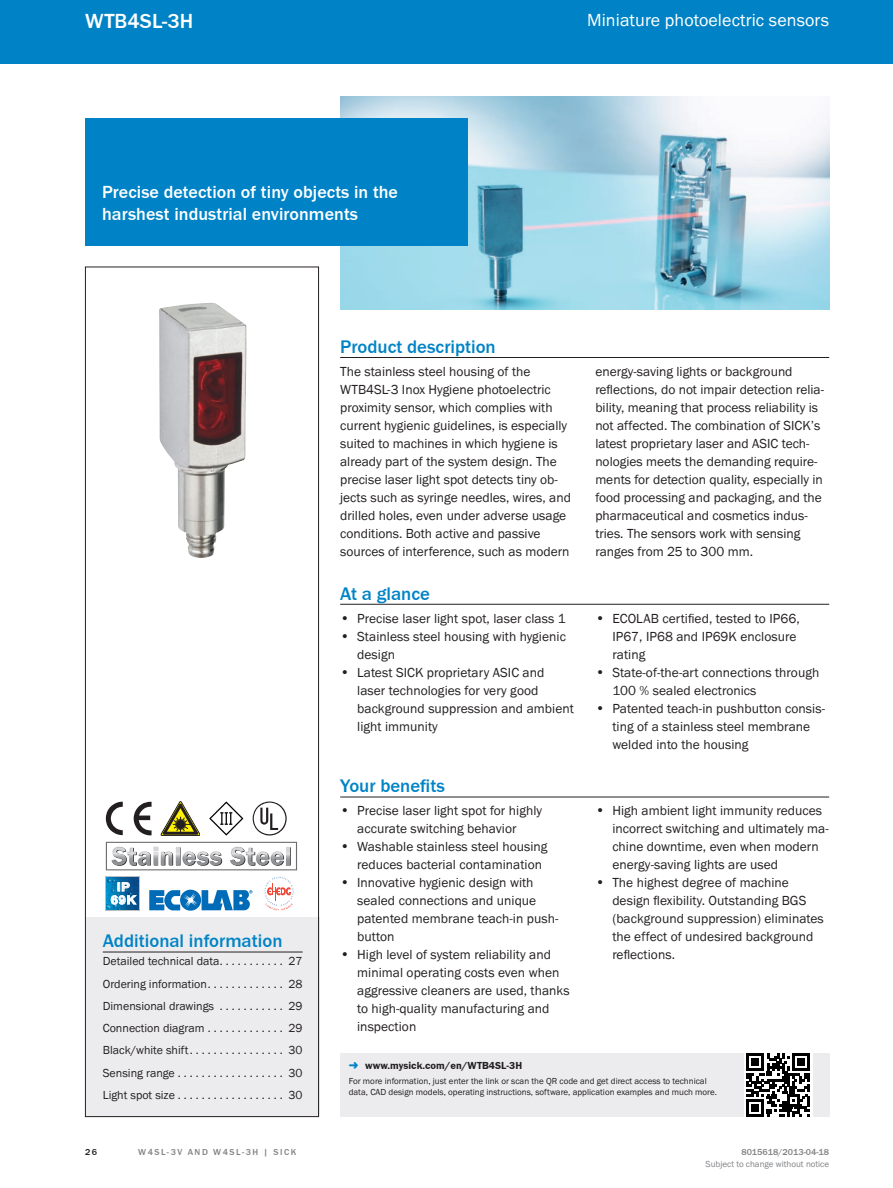
<style>
.page{position:relative;width:893px;height:1188px;background:#fff}
.page>*{position:absolute;margin:0;border:0;box-sizing:border-box;transform-origin:0 0}
.t1{font:500 21px "SICK Franklin";letter-spacing:.005em;color:#fff}
.t2{font:500 18.75px "SICK Franklin";color:#0083c6}
.t3{font:500 18px/21.6px "SICK Franklin";letter-spacing:.005em;color:#fff}
.t4{font:18px "SICK Franklin";letter-spacing:.005em;color:#fff}
.t5{font:13.5px/18px "SICK Franklin";color:#231f20}
.t6{font:12px "SICK Franklin";color:#231f20}
.t7{font:700 11.85px/13px "Arial";color:#fff;text-align:center;scale:1.1 1}
.t8{font:700 10.5px "SICK Franklin";color:#231f20}
.t9{font:9px/10.5px "SICK Franklin";color:#231f20}
.t10{font:9px "SICK Franklin";color:#808285}
.t11{font:500 9px "SICK Franklin";letter-spacing:.17em;color:#808285}
.t12{font:500 9px "SICK Franklin";color:#808285}
.t13{font:500 9px "SICK Franklin";color:#231f20}
.s1{font-size:14.25px}
</style>
<div class="page">
<div style="left:0;top:0;width:893px;height:64px;background:#0083c6"></div>
<hr style="left:340px;top:357px;width:489px;height:1px;background:#231f20">
<hr style="left:340px;top:604px;width:489px;height:1px;background:#231f20">
<hr style="left:340px;top:797px;width:489px;height:1px;background:#231f20">
<img style="left:340px;top:97px;width:489px;height:212px">
<div style="left:85px;top:118px;width:383px;height:127px;background:#0083c6"></div>
<img style="left:159px;top:303px;width:87px;height:255px">
<div style="left:86px;top:917px;width:234px;height:199px;background:#ececee"></div>
<hr style="left:103px;top:952px;width:200px;height:1px;background:#231f20">
<svg style="left:106px;top:802px;width:46px;height:33px"></svg>
<svg style="left:161px;top:802px;width:39px;height:34px"></svg>
<svg style="left:209px;top:802px;width:34px;height:34px"></svg>
<svg style="left:253px;top:802px;width:34px;height:34px"></svg>
<svg style="left:106px;top:842px;width:191px;height:28px"></svg>
<svg style="left:106px;top:877px;width:34px;height:34px"></svg>
<img style="left:107px;top:878px;width:32px;height:32px">
<svg style="left:111px;top:882px;width:26px;height:23px"></svg>
<svg style="left:149px;top:890px;width:104px;height:21px"></svg>
<svg style="left:264px;top:877px;width:30px;height:34px"></svg>
<div style="left:85px;top:267px;width:234px;height:850px;border:1px solid #231f20"></div>
<div style="left:340px;top:1053px;width:489px;height:64px;background:#ececee"></div>
<div style="left:744px;top:1051px;width:68px;height:68px;background:#fff"></div>
<svg style="left:746px;top:1053px;width:64px;height:64px"></svg>
<hr style="left:792px;top:1053px;width:18px;height:3px;background:#000">
<h1 class="t1" style="left:85px;top:8px;width:110px">WTB4SL-3H</h1>
<h3 class="t3" style="left:102px;top:182px;width:298px">Precise detection of tiny objects in the harshest industrial environments</h3>
<h3 class="t4" style="left:587px;top:9px;width:244px">Miniature photoelectric sensors</h3>
<p class="t7" style="left:111px;top:880px;width:25px">IP<br>69K</p>
<h2 class="t2" style="left:103px;top:930px;width:181px">Additional information</h2>
<p class="t6" style="left:103px;top:954px;width:118px">Detailed technical data</p>
<p class="t6" style="left:289px;top:954px;width:16px">27</p>
<p class="t6" style="left:103px;top:976px;width:106px">Ordering information</p>
<p class="t6" style="left:289px;top:976px;width:16px">28</p>
<p class="t6" style="left:103px;top:998px;width:113px">Dimensional drawings</p>
<p class="t6" style="left:289px;top:998px;width:16px">29</p>
<p class="t6" style="left:103px;top:1021px;width:103px">Connection diagram</p>
<p class="t6" style="left:289px;top:1021px;width:16px">29</p>
<p class="t6" style="left:103px;top:1043px;width:87px">Black/white shift</p>
<p class="t6" style="left:289px;top:1043px;width:16px">30</p>
<p class="t6" style="left:103px;top:1065px;width:74px">Sensing range</p>
<p class="t6" style="left:289px;top:1065px;width:16px">30</p>
<p class="t6" style="left:103px;top:1087px;width:74px">Light spot size</p>
<p class="t6" style="left:289px;top:1087px;width:16px">30</p>
<h2 class="t2" style="left:340px;top:335px;width:157px">Product description</h2>
<p class="t5" style="left:340px;top:362px;width:232px">The stainless steel housing of the WTB4SL-3 Inox Hygiene photoelectric proximity sensor, which complies with current hygienic guidelines, is especially suited to machines in which hygiene is already part of the system design. The precise laser light spot detects tiny ob&shy;jects such as syringe needles, wires, and drilled holes, even under adverse usage conditions. Both active and passive sources of interference, such as modern</p>
<p class="t5" style="left:595px;top:362px;width:230px">energy-saving lights or background reflections, do not impair detection relia&shy;bility, meaning that process reliability is not affected. The combination of SICK’s latest proprietary laser and ASIC tech&shy;nologies meets the demanding require&shy;ments for detection quality, especially in food processing and packaging, and the pharmaceutical and cosmetics indus&shy;tries. The sensors work with sensing ranges from 25 to 300 mm.</p>
<h2 class="t2" style="left:340px;top:582px;width:91px">At a glance</h2>
<p class="t5" style="left:340px;top:609px;width:227px"><span class="s1">•</span> Precise laser light spot, laser class 1</p>
<p class="t5" style="left:357px;top:627px;width:210px;text-indent:-17px"><span class="s1">•</span> Stainless steel housing with hygienic design</p>
<p class="t5" style="left:357px;top:663px;width:218px;text-indent:-17px"><span class="s1">•</span> Latest SICK proprietary ASIC and laser technologies for very good background suppression and ambient light immunity</p>
<p class="t5" style="left:612px;top:609px;width:189px;text-indent:-17px"><span class="s1">•</span> ECOLAB certified, tested to IP66,<br>IP67, IP68 and IP69K enclosure rating</p>
<p class="t5" style="left:612px;top:663px;width:208px;text-indent:-17px"><span class="s1">•</span> State-of-the-art connections through<br>100 % sealed electronics</p>
<p class="t5" style="left:612px;top:699px;width:214px;text-indent:-17px"><span class="s1">•</span> Patented teach-in pushbutton consis&shy;ting of a stainless steel membrane welded into the housing</p>
<h2 class="t2" style="left:340px;top:775px;width:106px">Your benefits</h2>
<p class="t5" style="left:357px;top:802px;width:186px;text-indent:-17px"><span class="s1">•</span> Precise laser light spot for highly accurate switching behavior</p>
<p class="t5" style="left:357px;top:838px;width:192px;text-indent:-17px"><span class="s1">•</span> Washable stainless steel housing reduces bacterial contamination</p>
<p class="t5" style="left:357px;top:874px;width:203px;text-indent:-17px"><span class="s1">•</span> Innovative hygienic design with sealed connections and unique patented membrane teach-in push&shy;button</p>
<p class="t5" style="left:357px;top:946px;width:214px;text-indent:-17px"><span class="s1">•</span> High level of system reliability and minimal operating costs even when aggressive cleaners are used, thanks to high-quality manufacturing and inspection</p>
<p class="t5" style="left:612px;top:802px;width:218px;text-indent:-17px"><span class="s1">•</span> High ambient light immunity reduces incorrect switching and ultimately ma&shy;chine downtime, even when modern energy-saving lights are used</p>
<p class="t5" style="left:612px;top:874px;width:213px;text-indent:-17px"><span class="s1">•</span> The highest degree of machine design flexibility. Outstanding BGS (background suppression) eliminates the effect of undesired background reflections.</p>
<p class="t8" style="left:365px;top:1059px;width:159px">www.mysick.com/en/WTB4SL-3H</p>
<p class="t9" style="left:349px;top:1076px;width:370px">For more information, just enter the link or scan the QR code and get direct access to technical data, CAD design models, operating instructions, software, application examples and much more.</p>
<p class="t13" style="left:85px;top:1146px;width:14px">26</p>
<p class="t11" style="left:138px;top:1146px;width:160px">W4SL-3V and W4SL-3H | SIC K</p>
<p class="t12" style="left:741px;top:1146px;width:89px">8015618/2013-04-18</p>
<p class="t10" style="left:706px;top:1159px;width:125px">Subject to change without notice</p>
</div>
